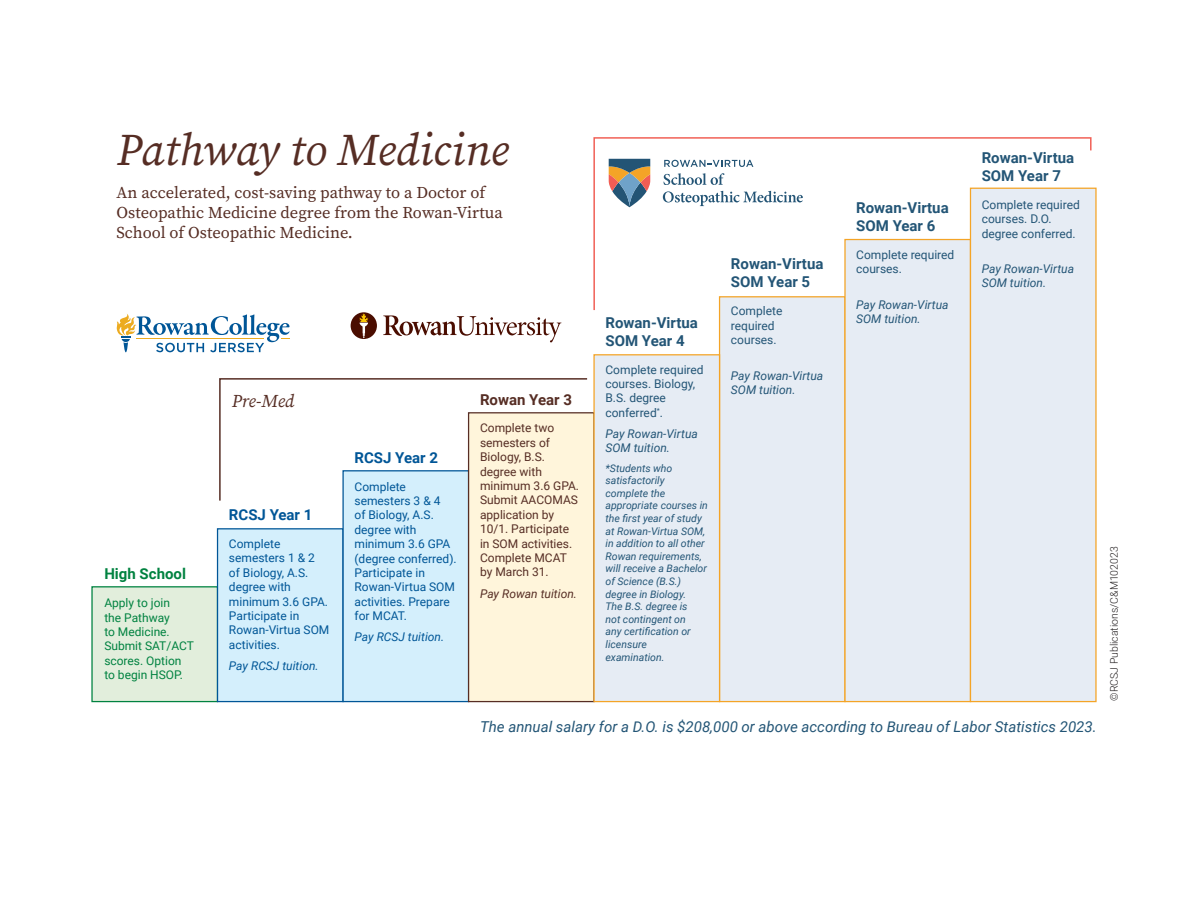
<style>
.page{position:relative;width:1188px;height:918px;background:#fff}
.page>*{position:absolute;margin:0;border:0;box-sizing:border-box;transform-origin:0 0}
.t1{font:italic 45px "Source Serif Pro";letter-spacing:-.005em;color:#562d24}
.t2{font:italic 18px "Source Serif Pro";letter-spacing:-.015em;color:#562d24}
.t3{font:16.5px/19.8px "Source Serif Pro";color:#562d24}
.t4{font:700 15px/18px "Roboto";color:#235576}
.t5{font:italic 15px "Roboto";color:#235576}
.t6{font:700 15px "Roboto";color:#005697}
.t7{font:700 15px "Roboto";color:#008240}
.t8{font:700 15px "Roboto";color:#562d24}
.t9{font:12px/14.4px "Roboto";color:#005697}
.t10{font:12px/14.4px "Roboto";color:#235576}
.t11{font:12px/14.4px "Roboto";color:#562d24}
.t12{font:italic 12px/14.4px "Roboto";color:#235576}
.t13{font:12px/14.4px "Roboto";color:#008240}
.t14{font:italic 12px "Roboto";color:#005697}
.t15{font:italic 12px "Roboto";color:#562d24}
.t16{font:italic 10.5px/12.6px "Roboto";color:#235576}
.t17{font:300 10.5px "Roboto";color:#231f20}
</style>
<div class="page">
<div style="left:91px;top:586px;width:127px;height:116px;background:#e2eedc;border:1px solid #008240"></div>
<div style="left:217px;top:528px;width:127px;height:174px;background:#d4effc;border:1px solid #005697"></div>
<div style="left:342px;top:470px;width:127px;height:232px;background:#d4effc;border:1px solid #005697"></div>
<div style="left:468px;top:412px;width:127px;height:290px;background:#fff5db;border:1px solid #562d24"></div>
<div style="left:719px;top:296px;width:127px;height:406px;background:#e6ecf4;border:1px solid #f4a427"></div>
<div style="left:844px;top:239px;width:127px;height:463px;background:#e6ecf4;border:1px solid #f4a427"></div>
<div style="left:970px;top:188px;width:127px;height:514px;background:#e6ecf4;border:1px solid #f4a427"></div>
<svg style="left:219px;top:378px;width:370px;height:124px"></svg>
<svg style="left:593px;top:137px;width:499px;height:175px"></svg>
<svg style="left:663px;top:173px;width:62px;height:12px"></svg>
<svg style="left:663px;top:191px;width:140px;height:15px"></svg>
<svg style="left:664px;top:160px;width:89px;height:7px"></svg>
<svg style="left:609px;top:159px;width:41px;height:48px"></svg>
<div style="left:593px;top:354px;width:127px;height:348px;background:#e6ecf4;border:1px solid #f4a427"></div>
<svg style="left:383px;top:315px;width:178px;height:27px"></svg>
<div style="left:351px;top:312px;width:26px;height:27px;background:#4a0d00;border-radius:50%"></div>
<svg style="left:359px;top:313px;width:9px;height:25px"></svg>
<svg style="left:117px;top:314px;width:173px;height:38px"></svg>
<p class="t1" style="left:117px;top:120px;width:394px">Pathway to Medicine</p>
<p class="t3" style="left:117px;top:183px;width:388px">An accelerated, cost-saving pathway to a Doctor of<br>Osteopathic Medicine degree from the Rowan-Virtua<br>School of Osteopathic Medicine.</p>
<p class="t7" style="left:104px;top:563px;width:83px">High School</p>
<p class="t13" style="left:104px;top:595px;width:91px">Apply to join<br>the Pathway<br>to Medicine.<br>Submit SAT/ACT scores. Option to begin HSOP.</p>
<p class="t2" style="left:232px;top:389px;width:64px">Pre-Med</p>
<p class="t6" style="left:229px;top:504px;width:85px">RCSJ Year 1</p>
<p class="t9" style="left:229px;top:536px;width:102px">Complete semesters 1 &amp; 2<br>of Biology, A.S. degree with minimum 3.6 GPA.<br>Participate in<br>Rowan-Virtua SOM activities.</p>
<p class="t14" style="left:229px;top:657px;width:91px">Pay RCSJ tuition.</p>
<p class="t6" style="left:355px;top:447px;width:85px">RCSJ Year 2</p>
<p class="t9" style="left:355px;top:479px;width:104px">Complete semesters 3 &amp; 4<br>of Biology, A.S. degree with minimum 3.6 GPA (degree conferred).<br>Participate in<br>Rowan-Virtua SOM activities. Prepare for MCAT.</p>
<p class="t14" style="left:355px;top:629px;width:91px">Pay RCSJ tuition.</p>
<p class="t8" style="left:480px;top:389px;width:94px">Rowan Year 3</p>
<p class="t11" style="left:480px;top:421px;width:101px">Complete two semesters of<br>Biology, B.S. degree with minimum 3.6 GPA.<br>Submit AACOMAS application by<br>10/1. Participate in SOM activities.</p>
<p class="t11" style="left:480px;top:550px;width:88px">Complete MCAT by March 31.</p>
<p class="t15" style="left:480px;top:585px;width:98px">Pay Rowan tuition.</p>
<p class="t4" style="left:606px;top:313px;width:94px">Rowan-Virtua<br>SOM Year 4</p>
<p class="t10" style="left:606px;top:362px;width:100px">Complete required courses. Biology,<br>B.S. degree conferred<sup>*</sup>.</p>
<p class="t12" style="left:606px;top:426px;width:94px">Pay Rowan-Virtua<br>SOM tuition.</p>
<p class="t16" style="left:606px;top:461px;width:104px">*Students who satisfactorily complete the appropriate courses in the first year of study at Rowan-Virtua SOM, in addition to all other<br>Rowan requirements, will receive a Bachelor of Science (B.S.) degree in Biology.<br>The B.S. degree is<br>not contingent on<br>any certification or licensure examination.</p>
<p class="t4" style="left:731px;top:254px;width:94px">Rowan-Virtua<br>SOM Year 5</p>
<p class="t10" style="left:731px;top:303px;width:53px">Complete required courses.</p>
<p class="t12" style="left:731px;top:368px;width:94px">Pay Rowan-Virtua<br>SOM tuition.</p>
<p class="t4" style="left:856px;top:198px;width:94px">Rowan-Virtua<br>SOM Year 6</p>
<p class="t10" style="left:856px;top:247px;width:100px">Complete required courses.</p>
<p class="t12" style="left:856px;top:297px;width:94px">Pay Rowan-Virtua<br>SOM tuition.</p>
<p class="t4" style="left:982px;top:148px;width:94px">Rowan-Virtua<br>SOM Year 7</p>
<p class="t10" style="left:982px;top:197px;width:100px">Complete required courses. D.O. degree conferred.</p>
<p class="t12" style="left:982px;top:261px;width:94px">Pay Rowan-Virtua<br>SOM tuition.</p>
<p class="t5" style="left:480px;top:716px;width:618px">The annual salary for a D.O. is $208,000 or above according to Bureau of Labor Statistics 2023.</p>
<p class="t17" style="left:1107px;top:701px;width:156px;rotate:-90deg">©RCSJ Publications/C&amp;M102023</p>
</div>
